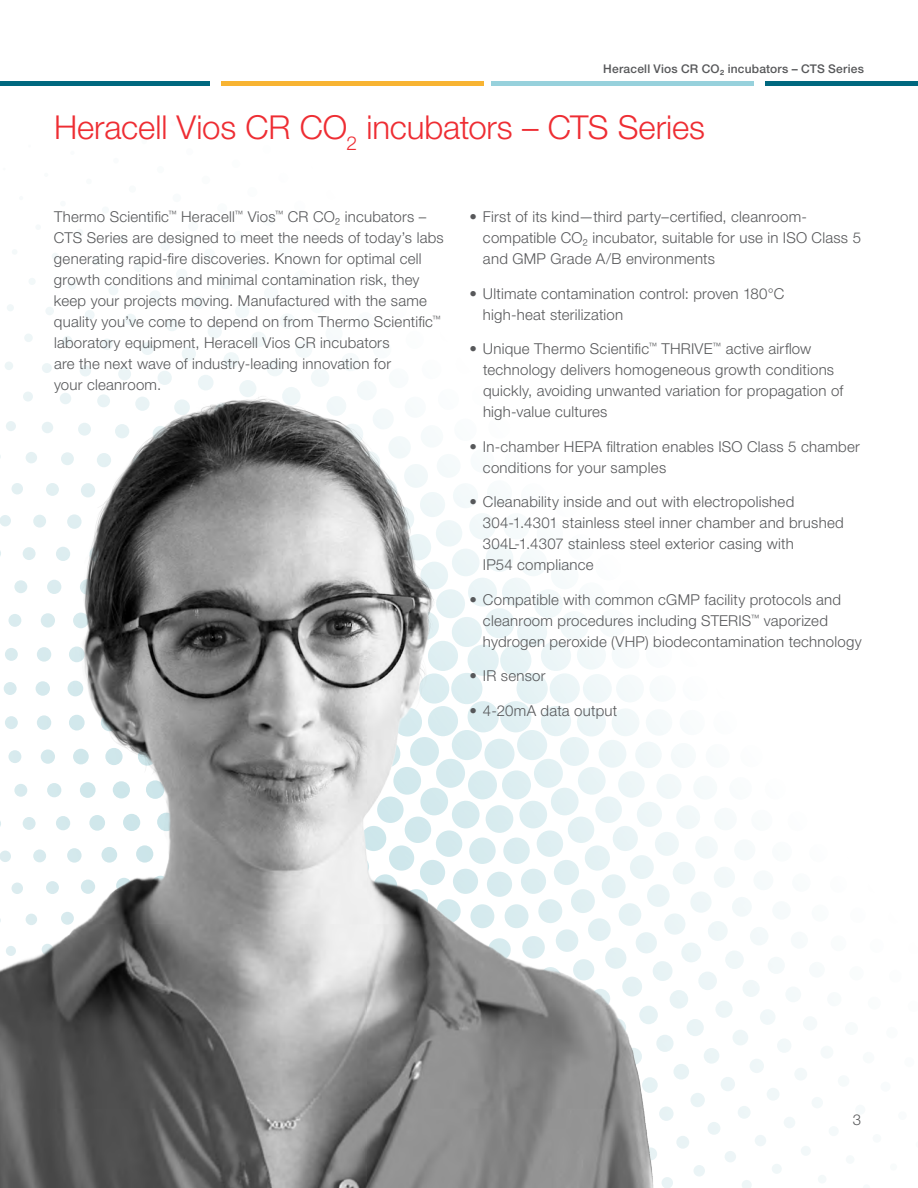
<style>
.page{position:relative;width:918px;height:1188px;background:#fff}
.page>*{position:absolute;margin:0;border:0;box-sizing:border-box;transform-origin:0 0}
.Subhead_Main{font:300 33px "Helvetica Neue LTW1 G";letter-spacing:-.005em;color:#ee2d33}
.Body_Copy{font:300 15px/21px "Helvetica Neue LTW1 G";letter-spacing:.015em;color:#57585a}
.t1{font:500 12px "Helvetica Neue LTW1 G";letter-spacing:.015em;color:#57585a}
</style>
<div class="page">
<hr style="left:0;top:81px;width:210px;height:4px;background:#00687f">
<hr style="left:491px;top:81px;width:263px;height:4px;background:#97d1dc">
<hr style="left:221px;top:81px;width:263px;height:4px;background:#f8b432">
<hr style="left:765px;top:81px;width:153px;height:4px;background:#00687f">
<img style="left:0;top:373px;width:838px;height:815px">
<p class="t1" style="left:603px;top:62px;width:262px">Heracell Vios CR CO₂ incubators – CTS Series</p>
<p class="Subhead_Main" style="left:54px;top:107px;width:653px">Heracell Vios CR CO<sub>2</sub> incubators – CTS Series</p>
<p class="Body_Copy" style="left:54px;top:206px;width:391px">Thermo Scientific<sup>™</sup> Heracell<sup>™</sup> Vios<sup>™</sup> CR CO₂ incubators – CTS Series are designed to meet the needs of today’s labs generating rapid-fire discoveries. Known for optimal cell growth conditions and minimal contamination risk, they keep your projects moving. Manufactured with the same quality you’ve come to depend on from Thermo Scientific<sup>™ </sup>laboratory equipment, Heracell Vios CR incubators<br>are the next wave of industry-leading innovation for<br>your cleanroom.</p>
<p class="Body_Copy" style="left:483px;top:206px;width:380px;text-indent:-14px">• First of its kind—third party–certified, cleanroom&shy;compatible CO₂ incubator, suitable for use in ISO Class 5 and GMP Grade A/B environments</p>
<p class="Body_Copy" style="left:483px;top:283px;width:303px;text-indent:-14px">• Ultimate contamination control: proven 180°C high-heat sterilization</p>
<p class="Body_Copy" style="left:483px;top:338px;width:362px;text-indent:-14px">• Unique Thermo Scientific<sup>™</sup> THRIVE<sup>™</sup> active airflow technology delivers homogeneous growth conditions quickly, avoiding unwanted variation for propagation of high-value cultures</p>
<p class="Body_Copy" style="left:483px;top:436px;width:378px;text-indent:-14px">• In-chamber HEPA filtration enables ISO Class 5 chamber conditions for your samples</p>
<p class="Body_Copy" style="left:483px;top:491px;width:362px;text-indent:-14px">• Cleanability inside and out with electropolished 304-1.4301 stainless steel inner chamber and brushed 304L-1.4307 stainless steel exterior casing with<br>IP54 compliance</p>
<p class="Body_Copy" style="left:483px;top:589px;width:380px;text-indent:-13px">• Compatible with common cGMP facility protocols and cleanroom procedures including STERIS<sup>™</sup> vaporized hydrogen peroxide (VHP) biodecontamination technology</p>
<p class="Body_Copy" style="left:469px;top:665px;width:78px">• IR sensor</p>
<p class="Body_Copy" style="left:469px;top:700px;width:149px">• 4-20mA data output</p>
<p class="Body_Copy" style="left:853px;top:1109px;width:10px">3</p>
</div>
